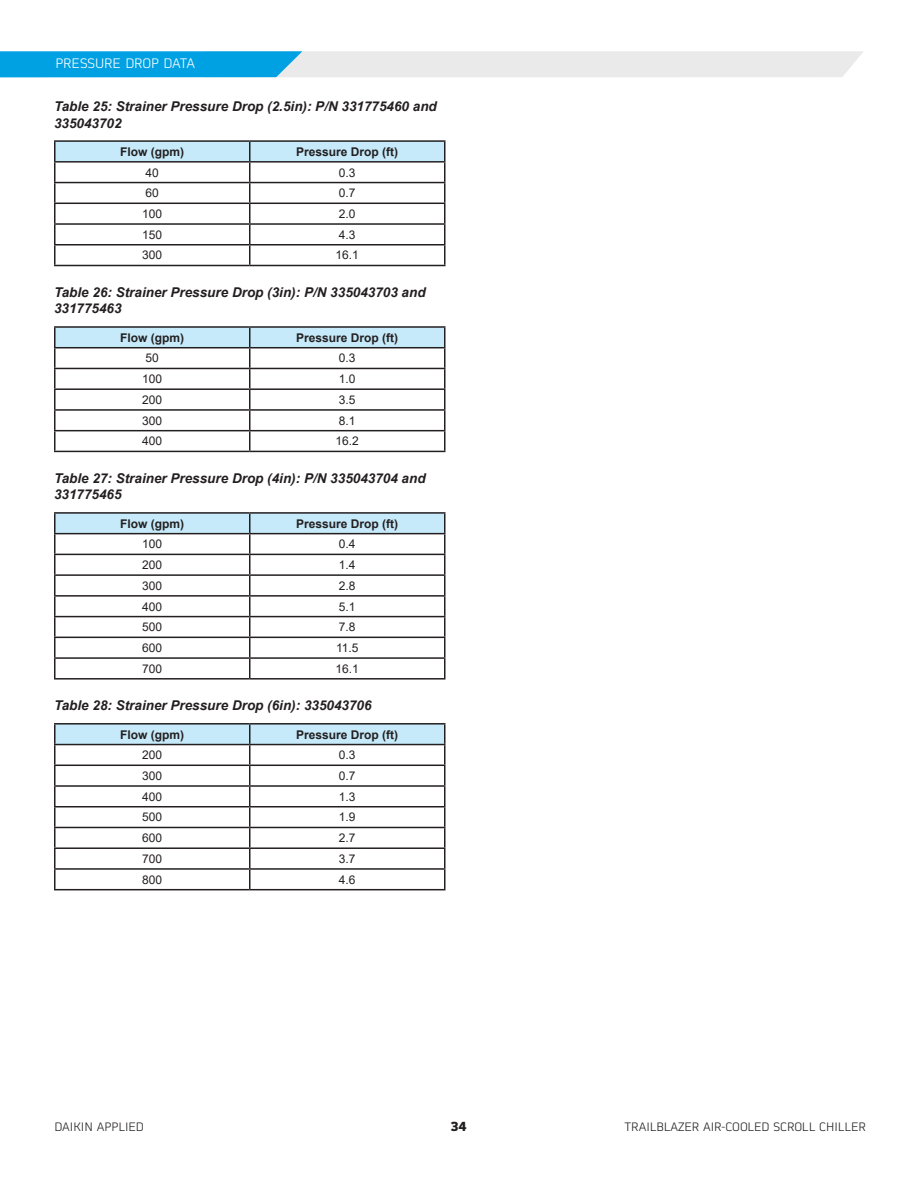
<style>
.page{position:relative;width:918px;height:1188px;background:#fff}
.page>*{position:absolute;margin:0;border:0;box-sizing:border-box;transform-origin:0 0}
.t1{font:italic 700 13.5px/16.5px "Arial";color:#231f20}
.t2{font:300 13.5px "Martian B Thai";letter-spacing:-.015em;color:#fff}
.t3{font:700 13.5px "Martian B Thai";color:#231f20}
.t4{font:12px "Arial";color:#231f20}
.t5{font:700 12px "Arial";color:#231f20}
.t6{font:300 12px "Martian B Thai";color:#231f20}
</style>
<div class="page">
<svg style="left:0;top:51px;width:863px;height:26px;background:#9cd2e8"></svg>
<hr style="left:54px;top:140px;width:196px;height:2px;background:#231f20">
<hr style="left:250px;top:140px;width:196px;height:2px;background:#231f20">
<svg style="left:54px;top:141px;width:392px;height:124px"></svg>
<hr style="left:54px;top:265px;width:196px;height:1px;background:#231f20">
<hr style="left:250px;top:265px;width:196px;height:1px;background:#231f20">
<hr style="left:54px;top:326px;width:196px;height:2px;background:#231f20">
<hr style="left:250px;top:326px;width:196px;height:2px;background:#231f20">
<svg style="left:54px;top:327px;width:392px;height:124px"></svg>
<hr style="left:444px;top:431px;width:2px;height:20px;background:#231f20">
<hr style="left:54px;top:451px;width:196px;height:1px;background:#231f20">
<hr style="left:250px;top:451px;width:196px;height:1px;background:#231f20">
<hr style="left:54px;top:512px;width:196px;height:2px;background:#231f20">
<hr style="left:250px;top:512px;width:196px;height:2px;background:#231f20">
<svg style="left:54px;top:513px;width:392px;height:165px"></svg>
<hr style="left:54px;top:678px;width:196px;height:2px;background:#231f20">
<hr style="left:250px;top:678px;width:196px;height:2px;background:#231f20">
<hr style="left:54px;top:723px;width:196px;height:2px;background:#231f20">
<hr style="left:250px;top:723px;width:196px;height:2px;background:#231f20">
<svg style="left:54px;top:724px;width:392px;height:165px"></svg>
<hr style="left:54px;top:889px;width:196px;height:1px;background:#231f20">
<hr style="left:250px;top:889px;width:196px;height:1px;background:#231f20">
<p class="t2" style="left:56px;top:53px;width:17px">PRESS</p>
<p class="t2" style="left:95px;top:53px;width:48px">URE DROP</p>
<p class="t2" style="left:163px;top:53px;width:18px">DATA</p>
<p class="t1" style="left:54px;top:98px;width:384px">Table 25: Strainer Pressure Drop (2.5in): P/N 331775460 and<br>335043702</p>
<p class="t5" style="left:120px;top:143px;width:65px">Flow (gpm)</p>
<p class="t5" style="left:296px;top:143px;width:104px">Pressure Drop (ft)</p>
<p class="t4" style="left:146px;top:164px;width:15px">40</p>
<p class="t4" style="left:339px;top:164px;width:18px">0.3</p>
<p class="t4" style="left:146px;top:185px;width:15px">60</p>
<p class="t4" style="left:339px;top:185px;width:18px">0.7</p>
<p class="t4" style="left:142px;top:206px;width:22px">100</p>
<p class="t4" style="left:339px;top:206px;width:18px">2.0</p>
<p class="t4" style="left:142px;top:226px;width:22px">150</p>
<p class="t4" style="left:339px;top:226px;width:18px">4.3</p>
<p class="t4" style="left:142px;top:247px;width:22px">300</p>
<p class="t4" style="left:336px;top:247px;width:25px">16.1</p>
<p class="t1" style="left:54px;top:284px;width:373px">Table 26: Strainer Pressure Drop (3in): P/N 335043703 and<br>331775463</p>
<p class="t5" style="left:120px;top:329px;width:65px">Flow (gpm)</p>
<p class="t5" style="left:296px;top:329px;width:104px">Pressure Drop (ft)</p>
<p class="t4" style="left:146px;top:350px;width:15px">50</p>
<p class="t4" style="left:339px;top:350px;width:18px">0.3</p>
<p class="t4" style="left:142px;top:371px;width:22px">100</p>
<p class="t4" style="left:339px;top:371px;width:18px">1.0</p>
<p class="t4" style="left:142px;top:391px;width:22px">200</p>
<p class="t4" style="left:339px;top:391px;width:18px">3.5</p>
<p class="t4" style="left:142px;top:412px;width:22px">300</p>
<p class="t4" style="left:339px;top:412px;width:18px">8.1</p>
<p class="t4" style="left:142px;top:433px;width:22px">400</p>
<p class="t4" style="left:336px;top:433px;width:25px">16.2</p>
<p class="t1" style="left:54px;top:470px;width:373px">Table 27: Strainer Pressure Drop (4in): P/N 335043704 and<br>331775465</p>
<p class="t5" style="left:120px;top:515px;width:65px">Flow (gpm)</p>
<p class="t5" style="left:296px;top:515px;width:104px">Pressure Drop (ft)</p>
<p class="t4" style="left:142px;top:536px;width:22px">100</p>
<p class="t4" style="left:339px;top:536px;width:18px">0.4</p>
<p class="t4" style="left:142px;top:557px;width:22px">200</p>
<p class="t4" style="left:339px;top:557px;width:18px">1.4</p>
<p class="t4" style="left:142px;top:577px;width:22px">300</p>
<p class="t4" style="left:339px;top:577px;width:18px">2.8</p>
<p class="t4" style="left:142px;top:598px;width:22px">400</p>
<p class="t4" style="left:339px;top:598px;width:18px">5.1</p>
<p class="t4" style="left:142px;top:619px;width:22px">500</p>
<p class="t4" style="left:339px;top:619px;width:18px">7.8</p>
<p class="t4" style="left:142px;top:640px;width:22px">600</p>
<p class="t4" style="left:336px;top:640px;width:24px">11.5</p>
<p class="t4" style="left:142px;top:660px;width:22px">700</p>
<p class="t4" style="left:336px;top:660px;width:25px">16.1</p>
<p class="t1" style="left:54px;top:698px;width:319px">Table 28: Strainer Pressure Drop (6in): 335043706</p>
<p class="t5" style="left:120px;top:726px;width:65px">Flow (gpm)</p>
<p class="t5" style="left:296px;top:726px;width:104px">Pressure Drop (ft)</p>
<p class="t4" style="left:142px;top:747px;width:22px">200</p>
<p class="t4" style="left:339px;top:747px;width:18px">0.3</p>
<p class="t4" style="left:142px;top:768px;width:22px">300</p>
<p class="t4" style="left:339px;top:768px;width:18px">0.7</p>
<p class="t4" style="left:142px;top:788px;width:22px">400</p>
<p class="t4" style="left:339px;top:788px;width:18px">1.3</p>
<p class="t4" style="left:142px;top:809px;width:22px">500</p>
<p class="t4" style="left:339px;top:809px;width:18px">1.9</p>
<p class="t4" style="left:142px;top:830px;width:22px">600</p>
<p class="t4" style="left:339px;top:830px;width:18px">2.7</p>
<p class="t4" style="left:142px;top:850px;width:22px">700</p>
<p class="t4" style="left:339px;top:850px;width:18px">3.7</p>
<p class="t4" style="left:142px;top:871px;width:22px">800</p>
<p class="t4" style="left:339px;top:871px;width:18px">4.6</p>
<p class="t6" style="left:54px;top:1118px;width:91px">DAIKIN APPLIED</p>
<p class="t3" style="left:450px;top:1115px;width:18px">34</p>
<p class="t6" style="left:624px;top:1118px;width:243px">TRAILBLAZER AIR-COOLED SCROLL CHILLER</p>
</div>
